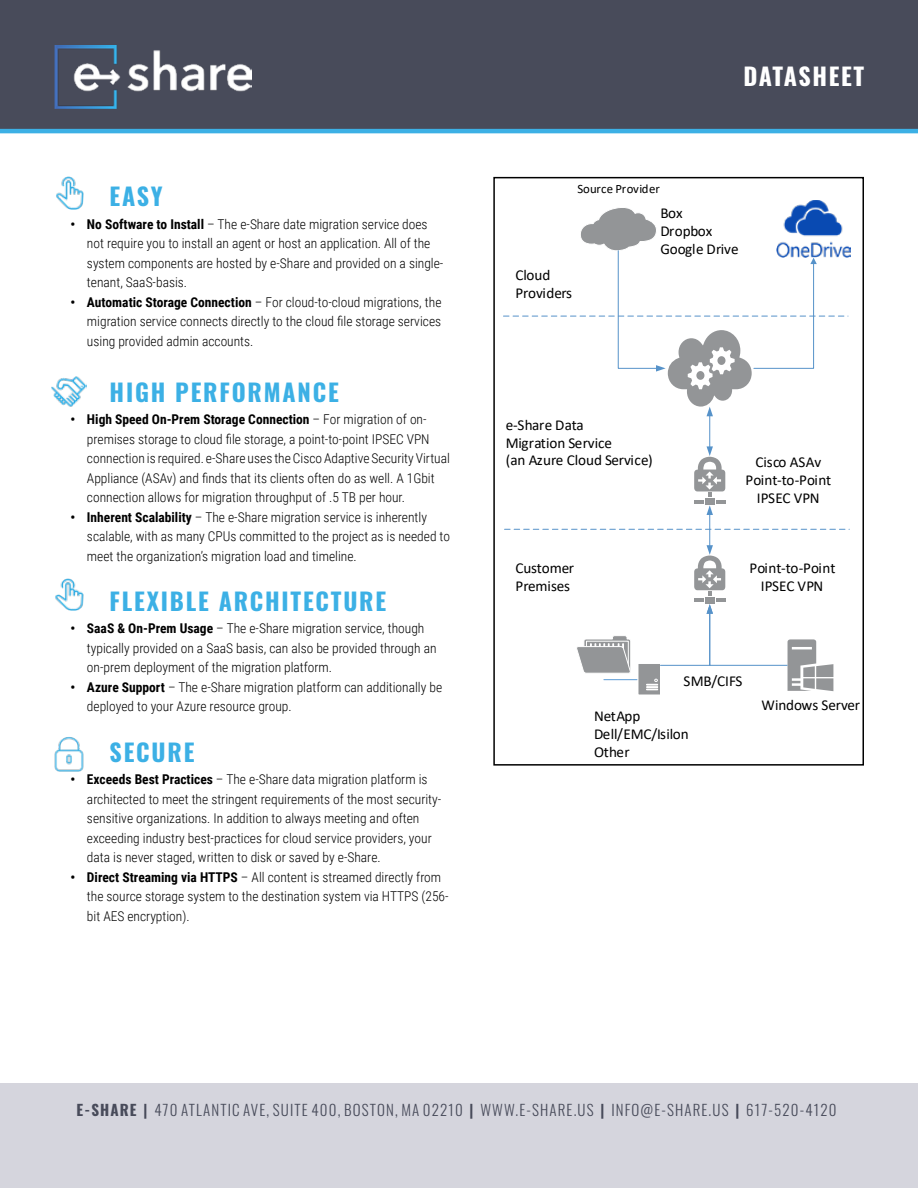
<style>
.page{position:relative;width:918px;height:1188px;background:#fff}
.page>*{position:absolute;margin:0;border:0;box-sizing:border-box;transform-origin:0 0}
.t1{font:700 24px "Oswald";letter-spacing:.075em;color:#3cb0e5}
.t2{font:700 24px "Oswald";letter-spacing:.06em;color:#fff}
.t3{font:15.15px/17.9px "Calibri";letter-spacing:-.005em;color:#000}
.t4{font:300 15px "Oswald";letter-spacing:.075em;color:#484b5a}
.t5{font:300 13.5px/19.5px "Roboto Condensed";color:#000}
.t6{font:12.75px "Calibri";letter-spacing:.005em;color:#000}
.s1{font-weight:700}
</style>
<div class="page">
<div style="left:0;top:0;width:918px;height:131px;background:#484b5a"></div>
<img style="left:54px;top:46px;width:198px;height:62px">
<img style="left:51px;top:376px;width:35px;height:31px">
<img style="left:54px;top:737px;width:30px;height:35px">
<img style="left:56px;top:176px;width:28px;height:34px">
<hr style="left:0;top:129px;width:918px;height:4px;background:#3cb0e5">
<img style="left:55px;top:578px;width:29px;height:33px">
<div style="left:638px;top:664px;width:23px;height:31px;background:#939597"></div>
<div style="left:638px;top:663px;width:23px;height:32px;border:1px solid #fff"></div>
<hr style="left:709px;top:416px;width:1px;height:31px;background:#5692c9">
<hr style="left:709px;top:514px;width:1px;height:32px;background:#5692c9">
<svg style="left:694px;top:446px;width:32px;height:69px"></svg>
<svg style="left:577px;top:545px;width:256px;height:146px"></svg>
<svg style="left:505px;top:529px;width:344px;height:1px"></svg>
<img style="left:794px;top:201px;width:56px;height:57px">
<svg style="left:503px;top:207px;width:345px;height:209px"></svg>
<div style="left:493px;top:177px;width:371px;height:589px;border:2px solid #000"></div>
<div style="left:0;top:1083px;width:918px;height:105px;background:#d5d5dd"></div>
<h1 class="t1" style="left:110px;top:184px;width:55px">EASY</h1>
<p class="t5" style="left:87px;top:214px;width:358px;text-indent:-16px"><span class="s1">• No Software to Install</span> – The e-Share date migration service does not require you to install an agent or host an application. All of the system components are hosted by e-Share and provided on a single&shy;tenant, SaaS-basis.</p>
<p class="t5" style="left:87px;top:292px;width:356px;text-align:justify;text-indent:-16px"><span class="s1">• Automatic Storage Connection</span> – For cloud-to-cloud migrations, the migration service connects directly to the cloud file storage services using provided admin accounts.</p>
<h1 class="t1" style="left:110px;top:379px;width:231px">HIGH PERFORMANCE</h1>
<p class="t5" style="left:87px;top:409px;width:364px;text-indent:-16px"><span class="s1">• High Speed On-Prem Storage Connection</span> – For migration of on&shy;premises storage to cloud file storage, a point-to-point IPSEC VPN connection is required. e-Share uses the Cisco Adaptive Security Virtual Appliance (ASAv) and finds that its clients often do as well. A 1Gbit connection allows for migration throughput of .5 TB per hour.</p>
<p class="t5" style="left:87px;top:507px;width:365px;text-indent:-16px"><span class="s1">• Inherent Scalability</span> – The e-Share migration service is inherently scalable, with as many CPUs committed to the project as is needed to meet the organization’s migration load and timeline.</p>
<h1 class="t1" style="left:110px;top:589px;width:278px">FLEXIBLE ARCHITECTURE</h1>
<p class="t5" style="left:87px;top:618px;width:351px;text-indent:-16px"><span class="s1">• SaaS &amp; On-Prem Usage</span> – The e-Share migration service, though typically provided on a SaaS basis, can also be provided through an on-prem deployment of the migration platform.</p>
<p class="t5" style="left:87px;top:677px;width:357px;text-indent:-16px"><span class="s1">• Azure Support</span> – The e-Share migration platform can additionally be deployed to your Azure resource group.</p>
<h1 class="t1" style="left:110px;top:740px;width:86px">SECURE</h1>
<p class="t5" style="left:87px;top:769px;width:356px;text-indent:-16px"><span class="s1">• Exceeds Best Practices</span> – The e-Share data migration platform is architected to meet the stringent requirements of the most security&shy;sensitive organizations. In addition to always meeting and often exceeding industry best-practices for cloud service providers, your data is never staged, written to disk or saved by e-Share.</p>
<p class="t5" style="left:87px;top:867px;width:363px;text-indent:-16px"><span class="s1">• Direct Streaming via HTTPS</span> – All content is streamed directly from the source storage system to the destination system via HTTPS (256- bit AES encryption).</p>
<p class="t6" style="left:577px;top:180px;width:84px">Source Provider</p>
<h1 class="t2" style="left:743px;top:64px;width:122px">DATASHEET</h1>
<p class="t3" style="left:515px;top:266px;width:58px">Cloud<br>Providers</p>
<p class="t3" style="left:660px;top:204px;width:80px">Box<br>Dropbox<br>Google Drive</p>
<p class="t3" style="left:506px;top:415px;width:149px">e-Share Data<br>Migration Service<br>(an Azure Cloud Service)</p>
<p class="t3" style="left:515px;top:559px;width:60px">Customer<br>Premises</p>
<p class="t3" style="left:746px;top:453px;width:87px;text-align:center">Cisco ASAv<br>Point-to-Point<br>IPSEC VPN</p>
<p class="t3" style="left:750px;top:559px;width:87px;text-align:center">Point-to-Point<br>IPSEC VPN</p>
<p class="t3" style="left:684px;top:672px;width:60px">SMB/CIFS</p>
<p class="t3" style="left:594px;top:707px;width:96px">NetApp<br>Dell/EMC/Isilon<br>Other</p>
<p class="t3" style="left:762px;top:695px;width:100px">Windows Server</p>
<p class="t4" style="left:77px;top:1097px;width:762px"><span class="s1">E-SHARE |</span> 470 ATLANTIC AVE, SUITE 400, BOSTON, MA 02210 <span class="s1">|</span> WWW.E-SHARE.US <span class="s1">|</span> INFO@E-SHARE.US <span class="s1">|</span> 617-520-4120</p>
</div>
